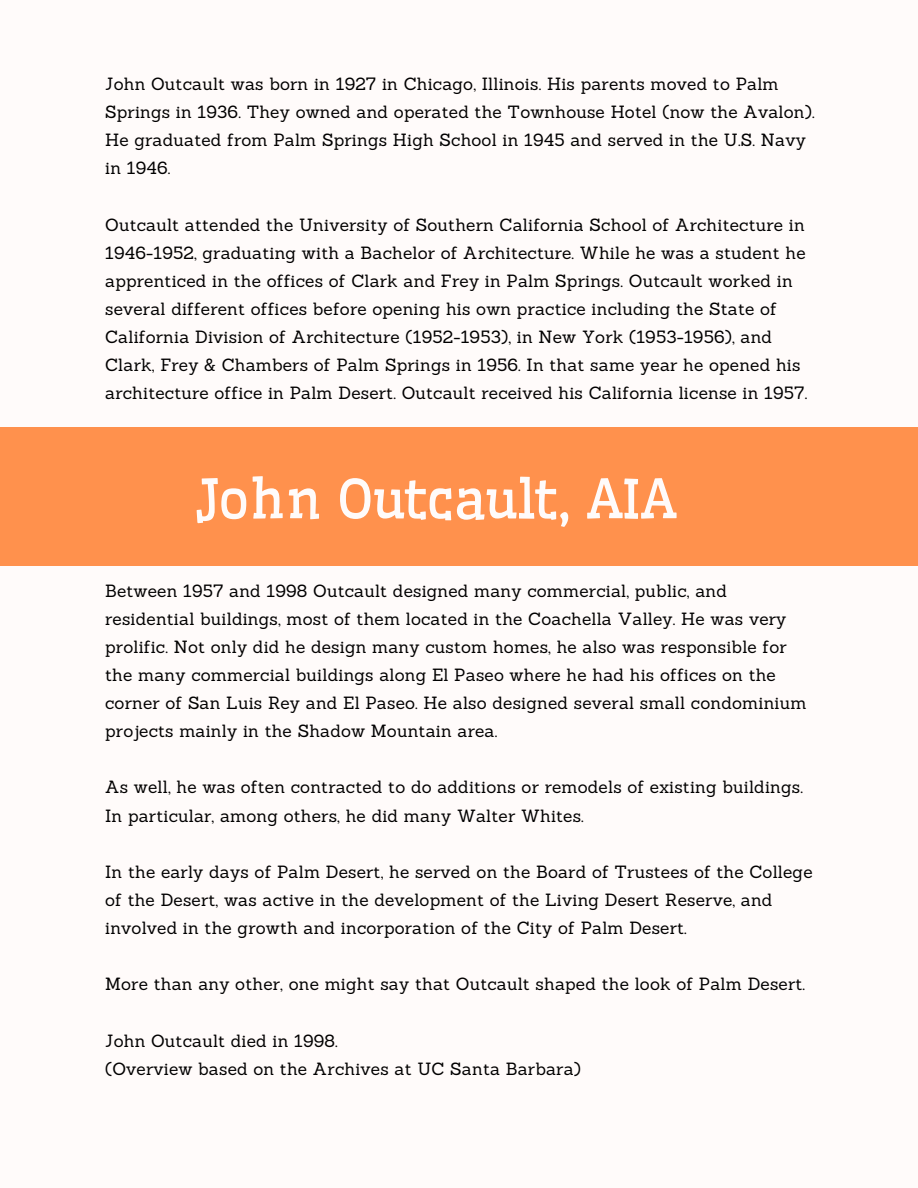
<style>
.page{position:relative;width:918px;height:1188px;background:#fffbfa}
.page>*{position:absolute;margin:0;border:0;box-sizing:border-box;transform-origin:0 0}
.t1{font:54px "Wellfleet";color:#fffbfa}
.t2{font:43.5px "Wellfleet";color:#fffbfa}
.t3{font:17.25px/28.2px "Sanchez";letter-spacing:.01em;color:#000}
</style>
<div class="page">
<div style="left:0;top:427px;width:918px;height:139px;background:#ff914d"></div>
<p class="t3" style="left:105px;top:70px;width:711px">John Outcault was born in 1927 in Chicago, Illinois. His parents moved to Palm Springs in 1936. They owned and operated the Townhouse Hotel (now the Avalon).<br>He graduated from Palm Springs High School in 1945 and served in the U.S. Navy in 1946.</p>
<p class="t3" style="left:105px;top:210px;width:704px">Outcault attended the University of Southern California School of Architecture in 1946-1952, graduating with a Bachelor of Architecture. While he was a student he apprenticed in the offices of Clark and Frey in Palm Springs. Outcault worked in several different offices before opening his own practice including the State of California Division of Architecture (1952-1953), in New York (1953-1956), and Clark, Frey &amp; Chambers of Palm Springs in 1956. In that same year he opened his architecture office in Palm Desert. Outcault received his California license in 1957.</p>
<p class="t1" style="left:196px;top:465px;width:482px">John Outcault, AIA</p>
<p class="t2" style="left:259px;top:473px;width:389px">John Outcault, AIA</p>
<p class="t3" style="left:105px;top:576px;width:703px">Between 1957 and 1998 Outcault designed many commercial, public, and residential buildings, most of them located in the Coachella Valley. He was very prolific. Not only did he design many custom homes, he also was responsible for the many commercial buildings along El Paseo where he had his offices on the corner of San Luis Rey and El Paseo. He also designed several small condominium projects mainly in the Shadow Mountain area.</p>
<p class="t3" style="left:105px;top:773px;width:699px">As well, he was often contracted to do additions or remodels of existing buildings.<br>In particular, among others, he did many Walter Whites.</p>
<p class="t3" style="left:105px;top:857px;width:709px">In the early days of Palm Desert, he served on the Board of Trustees of the College of the Desert, was active in the development of the Living Desert Reserve, and involved in the growth and incorporation of the City of Palm Desert.</p>
<p class="t3" style="left:105px;top:970px;width:701px">More than any other, one might say that Outcault shaped the look of Palm Desert.</p>
<p class="t3" style="left:105px;top:1026px;width:234px">John Outcault died in 1998.</p>
<p class="t3" style="left:105px;top:1054px;width:477px">(Overview based on the Archives at UC Santa Barbara)</p>
</div>
